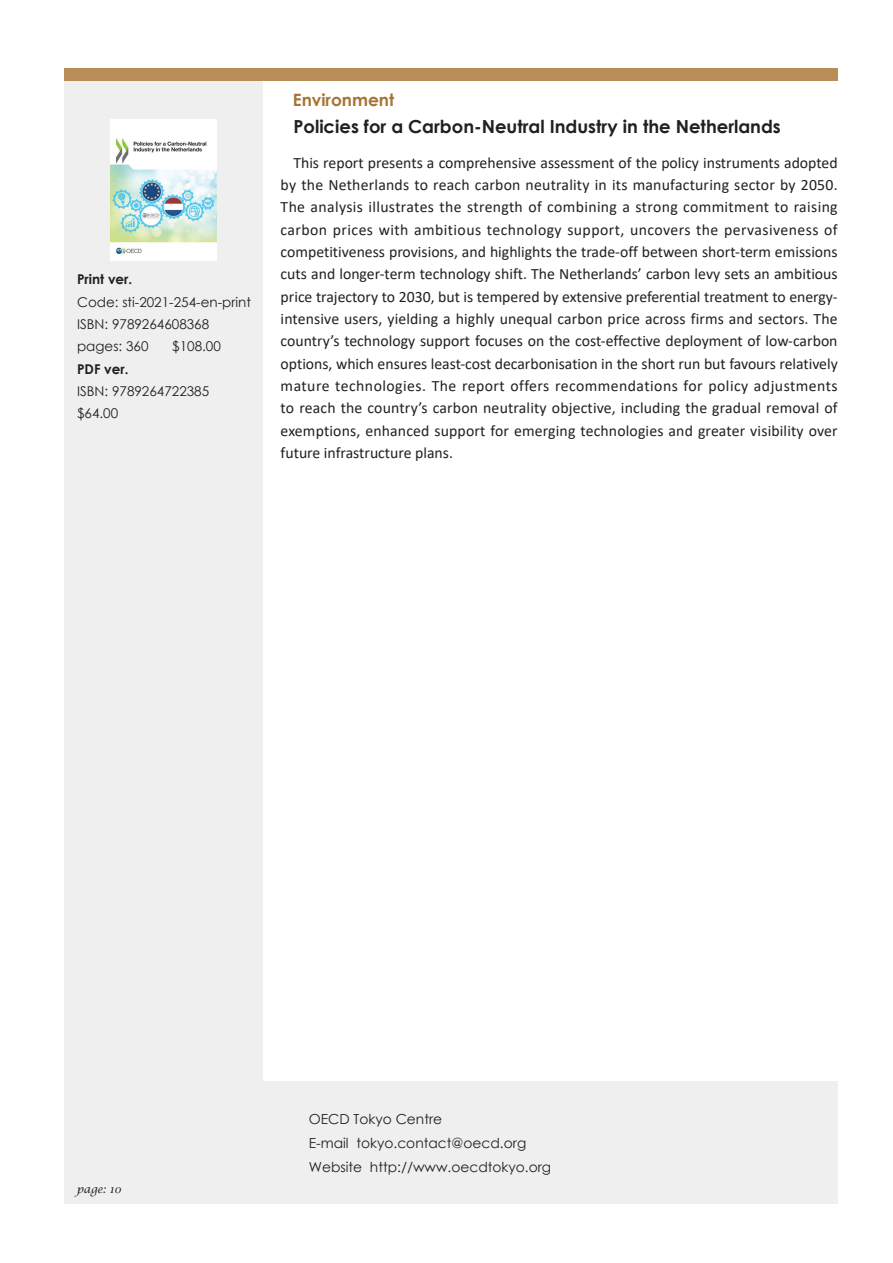
<style>
.page{position:relative;width:893px;height:1263px;background:#fff}
.page>*{position:absolute;margin:0;border:0;box-sizing:border-box;transform-origin:0 0}
.t1{font:700 18px "Century Gothic";color:#231f20}
.t2{font:700 16.95px "Century Gothic";color:#a67435}
.t3{font:15.75px/22.4px "Calibri";color:#231f20;text-align:justify}
.t4{font:13.8px/24.2px "Century Gothic";color:#231f20}
.t5{font:13.5px "Century Gothic";color:#231f20}
.t6{font:700 13.5px "Century Gothic";color:#231f20}
.t7{font:italic 10.65px "Lucida Calligraphy";color:#231f20}
</style>
<div class="page">
<div style="left:64px;top:81px;width:199px;height:1122px;background:#efeff0"></div>
<div style="left:64px;top:69px;width:774px;height:12px;background:#b88d56"></div>
<div style="left:261px;top:1081px;width:577px;height:122px;background:#efeff0"></div>
<img style="left:111px;top:119px;width:106px;height:142px">
<p class="t6" style="left:77px;top:269px;width:57px">Print ver.</p>
<p class="t5" style="left:77px;top:292px;width:175px">Code: sti-2021-254-en-print</p>
<p class="t5" style="left:77px;top:315px;width:134px">ISBN: 9789264608368</p>
<p class="t5" style="left:77px;top:337px;width:73px">pages: 360</p>
<p class="t5" style="left:172px;top:337px;width:50px">$108.00</p>
<p class="t6" style="left:77px;top:359px;width:53px">PDF ver.</p>
<p class="t5" style="left:77px;top:382px;width:134px">ISBN: 9789264722385</p>
<p class="t5" style="left:77px;top:404px;width:43px">$64.00</p>
<p class="t2" style="left:293px;top:87px;width:103px">Environment</p>
<p class="t1" style="left:293px;top:113px;width:489px">Policies for a Carbon-Neutral Industry in the Netherlands</p>
<p class="t3" style="left:281px;top:151px;width:559px;text-indent:13px">This report presents a comprehensive assessment of the policy instruments adopted by the Netherlands to reach carbon neutrality in its manufacturing sector by 2050.<br>The analysis illustrates the strength of combining a strong commitment to raising carbon prices with ambitious technology support, uncovers the pervasiveness of competitiveness provisions, and highlights the trade-off between short-term emissions cuts and longer-term technology shift. The Netherlands’ carbon levy sets an ambitious price trajectory to 2030, but is tempered by extensive preferential treatment to energy&shy;intensive users, yielding a highly unequal carbon price across firms and sectors. The country’s technology support focuses on the cost-effective deployment of low-carbon options, which ensures least-cost decarbonisation in the short run but favours relatively mature technologies. The report offers recommendations for policy adjustments to reach the country’s carbon neutrality objective, including the gradual removal of exemptions, enhanced support for emerging technologies and greater visibility over future infrastructure plans.</p>
<p class="t7" style="left:77px;top:1183px;width:46px">page: 10</p>
<p class="t4" style="left:309px;top:1106px;width:244px">OECD Tokyo Centre<br>E-mail tokyo.contact@oecd.org<br>Website http://www.oecdtokyo.org</p>
</div>
